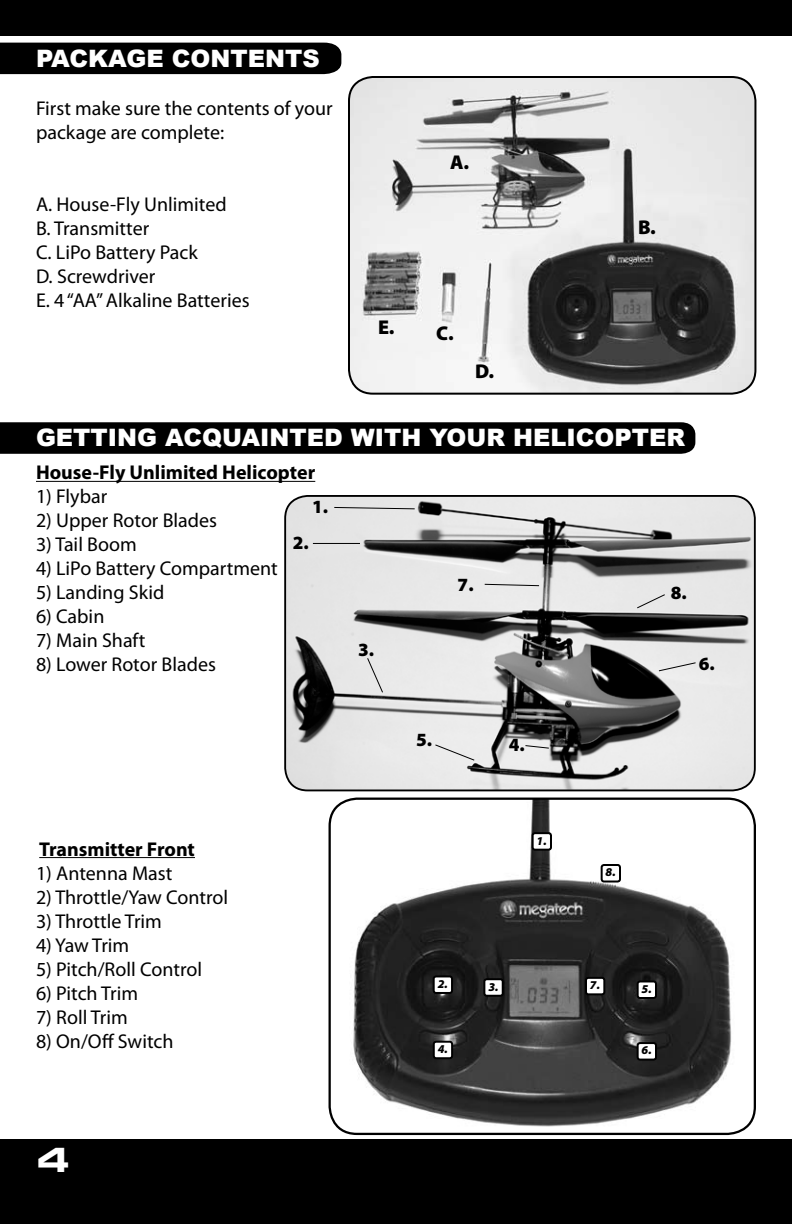
<style>
.page{position:relative;width:792px;height:1224px;background:#fff}
.page>*{position:absolute;margin:0;border:0;box-sizing:border-box;transform-origin:0 0}
.t1{font:36px "Eurostile T Blac Exte";color:#fff}
.t2{font:900 24px "Arial";color:#fff}
.t3{font:20px/24px "Myriad Pro";color:#000}
.t4{font:700 20px "Myriad Pro";color:#000}
.t5{font:900 20px "Myriad Pro";color:#000}
.t6{font:900 18.8px "Myriad Pro";color:#000}
.t7{font:italic 900 12px "Myriad Pro";color:#000}
</style>
<div class="page">
<div style="left:0;top:1140px;width:792px;height:84px;background:#000"></div>
<div style="left:0;top:0;width:792px;height:36px;background:#000"></div>
<div style="left:0;top:422px;width:695px;height:32px;background:#000"></div>
<div style="left:0;top:43px;width:341px;height:31px;background:#000"></div>
<hr style="left:36px;top:481px;width:279px;height:1px;background:#000">
<hr style="left:39px;top:857px;width:156px;height:1px;background:#000">
<img style="left:349px;top:77px;width:406px;height:315px">
<div style="left:348px;top:76px;width:408px;height:319px;border:2px solid #000;border-radius:24px"></div>
<img style="left:335px;top:799px;width:410px;height:335px">
<div style="left:329px;top:798px;width:427px;height:337px;border:2px solid #000;border-radius:27px"></div>
<div style="left:638px;top:981px;width:18px;height:17px;background:#fff;border-radius:2px"></div>
<div style="left:637px;top:980px;width:20px;height:19px;border:2px solid #000;border-radius:2px"></div>
<div style="left:602px;top:865px;width:18px;height:17px;background:#fff;border-radius:2px"></div>
<div style="left:601px;top:864px;width:20px;height:19px;border:2px solid #000;border-radius:2px"></div>
<div style="left:586px;top:978px;width:18px;height:16px;background:#fff;border-radius:2px"></div>
<div style="left:585px;top:977px;width:20px;height:18px;border:2px solid #000;border-radius:2px"></div>
<div style="left:638px;top:1043px;width:18px;height:17px;background:#fff;border-radius:2px"></div>
<div style="left:637px;top:1042px;width:20px;height:19px;border:2px solid #000;border-radius:2px"></div>
<div style="left:533px;top:833px;width:18px;height:17px;background:#fff;border-radius:2px"></div>
<div style="left:532px;top:832px;width:20px;height:19px;border:2px solid #000;border-radius:2px"></div>
<div style="left:434px;top:976px;width:18px;height:17px;background:#fff;border-radius:2px"></div>
<div style="left:433px;top:975px;width:20px;height:19px;border:2px solid #000;border-radius:2px"></div>
<div style="left:484px;top:979px;width:19px;height:17px;background:#fff;border-radius:2px"></div>
<div style="left:483px;top:978px;width:21px;height:19px;border:2px solid #000;border-radius:2px"></div>
<div style="left:434px;top:1042px;width:18px;height:16px;background:#fff;border-radius:2px"></div>
<div style="left:433px;top:1041px;width:20px;height:18px;border:2px solid #000;border-radius:2px"></div>
<img style="left:285px;top:496px;width:470px;height:294px">
<div style="left:284px;top:495px;width:472px;height:296px;border:2px solid #000;border-radius:22px"></div>
<hr style="left:313px;top:543px;width:47px;height:1px;background:#000">
<svg style="left:333px;top:507px;width:83px;height:3px"></svg>
<svg style="left:658px;top:662px;width:39px;height:10px"></svg>
<svg style="left:434px;top:744px;width:41px;height:17px"></svg>
<svg style="left:484px;top:583px;width:56px;height:4px"></svg>
<svg style="left:524px;top:745px;width:26px;height:4px"></svg>
<svg style="left:366px;top:657px;width:18px;height:37px"></svg>
<svg style="left:636px;top:593px;width:30px;height:16px"></svg>
<p class="t2" style="left:36px;top:41px;width:155px">PAC KAGE CONTENTS</p>
<p class="t3" style="left:36px;top:97px;width:298px">First make sure the contents of your package are complete:</p>
<p class="t3" style="left:36px;top:193px;width:215px">A. House-Fly Unlimited<br>B. Transmitter<br>C. LiPo Battery Pack<br>D. Screwdriver<br>E. 4 “AA” Alkaline Batteries</p>
<p class="t5" style="left:450px;top:151px;width:21px">A.</p>
<p class="t5" style="left:378px;top:316px;width:18px">E.</p>
<p class="t5" style="left:436px;top:322px;width:19px">C.</p>
<p class="t5" style="left:475px;top:360px;width:21px">D.</p>
<p class="t5" style="left:638px;top:216px;width:19px">B.</p>
<p class="t2" style="left:36px;top:420px;width:37px">GETTIN</p>
<p class="t2" style="left:137px;top:420px;width:103px">G ACQUAINTED</p>
<p class="t2" style="left:351px;top:420px;width:40px">WITH</p>
<p class="t2" style="left:429px;top:420px;width:20px">YOUR</p>
<p class="t2" style="left:513px;top:420px;width:173px">HELICOPTER</p>
<p class="t4" style="left:36px;top:461px;width:281px">House-Fly Unlimited Helicopter</p>
<p class="t3" style="left:36px;top:485px;width:73px">1) Flybar</p>
<p class="t3" style="left:36px;top:509px;width:183px">2) Upper Rotor Blades</p>
<p class="t3" style="left:36px;top:533px;width:102px">3) Tail Boom</p>
<p class="t3" style="left:36px;top:557px;width:243px">4) LiPo Battery Compartment</p>
<p class="t3" style="left:36px;top:581px;width:130px">5) Landing Skid</p>
<p class="t3" style="left:36px;top:605px;width:70px">6) Cabin</p>
<p class="t3" style="left:36px;top:629px;width:111px">7) Main Shaft</p>
<p class="t3" style="left:36px;top:653px;width:181px">8) Lower Rotor Blades</p>
<p class="t6" style="left:312px;top:496px;width:18px">1.</p>
<p class="t6" style="left:293px;top:532px;width:18px">2.</p>
<p class="t6" style="left:458px;top:574px;width:18px">7.</p>
<p class="t6" style="left:671px;top:582px;width:18px">8.</p>
<p class="t6" style="left:358px;top:639px;width:18px">3.</p>
<p class="t6" style="left:699px;top:653px;width:18px">6.</p>
<p class="t6" style="left:416px;top:729px;width:18px">5.</p>
<p class="t6" style="left:509px;top:734px;width:18px">4.</p>
<p class="t4" style="left:39px;top:838px;width:157px">Transmitter Front</p>
<p class="t3" style="left:36px;top:861px;width:138px">1) Antenna Mast</p>
<p class="t3" style="left:36px;top:885px;width:194px">2) Throttle/Yaw Control</p>
<p class="t3" style="left:36px;top:909px;width:128px">3) Throttle Trim</p>
<p class="t3" style="left:36px;top:933px;width:95px">4) Yaw Trim</p>
<p class="t3" style="left:36px;top:957px;width:168px">5) Pitch/Roll Control</p>
<p class="t3" style="left:36px;top:981px;width:104px">6) Pitch Trim</p>
<p class="t3" style="left:36px;top:1005px;width:93px">7) Roll Trim</p>
<p class="t3" style="left:36px;top:1029px;width:139px">8) On/Off Switch</p>
<p class="t7" style="left:537px;top:834px;width:12px">1.</p>
<p class="t7" style="left:438px;top:977px;width:12px">2.</p>
<p class="t7" style="left:488px;top:980px;width:12px">3.</p>
<p class="t7" style="left:438px;top:1042px;width:12px">4.</p>
<p class="t7" style="left:606px;top:866px;width:12px">8.</p>
<p class="t7" style="left:590px;top:978px;width:12px">7.</p>
<p class="t7" style="left:642px;top:982px;width:12px">5.</p>
<p class="t7" style="left:642px;top:1044px;width:12px">6.</p>
<h1 class="t1" style="left:36px;top:1139px;width:36px">4</h1>
</div>
